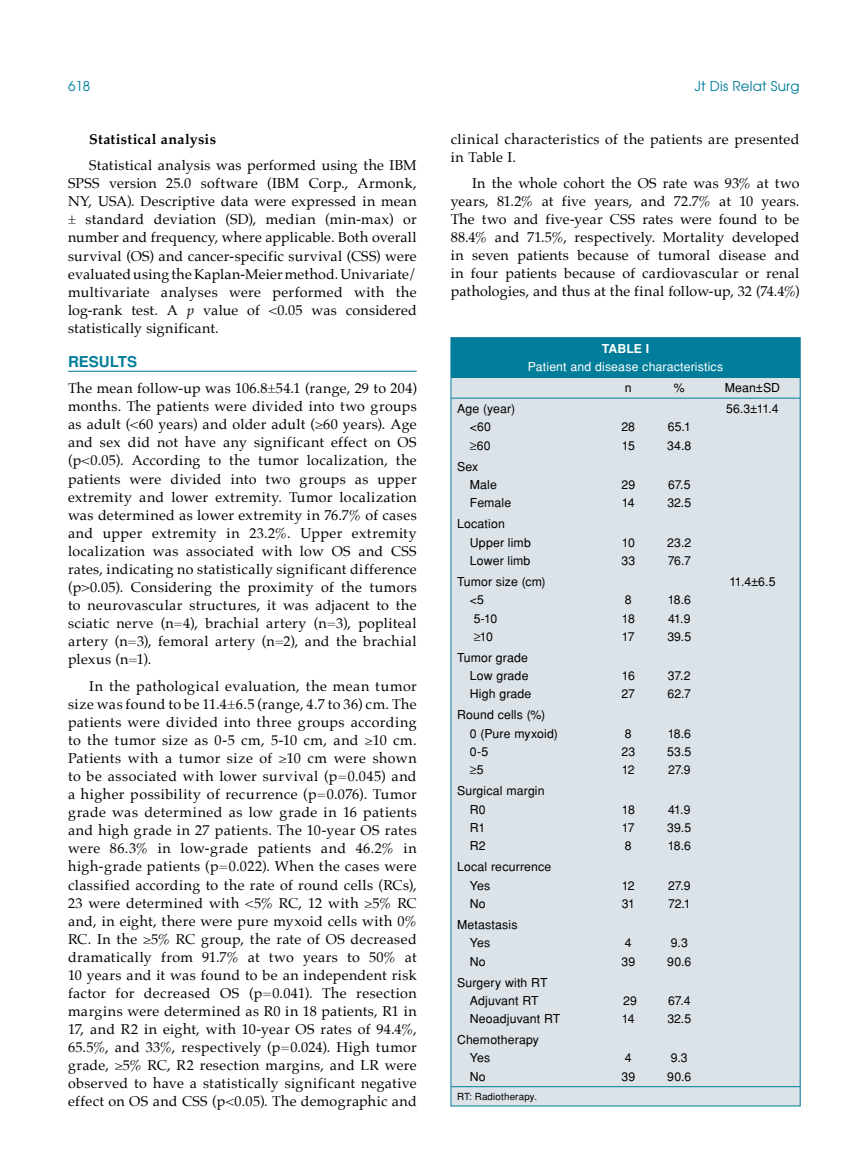
<style>
.page{position:relative;width:859px;height:1170px;background:#fff}
.page>*{position:absolute;margin:0;border:0;box-sizing:border-box;transform-origin:0 0}
.t1{font:700 15px "Helvetica Tr";letter-spacing:.005em;color:#007d9a}
.t2{font:14.25px/18px "Palatino";letter-spacing:.02em;color:#000;text-align:justify}
.t3{font:700 14.25px "Palatino";letter-spacing:.025em;color:#000}
.t4{font:13.5px "Avant Garde Tr";letter-spacing:.015em;color:#007d9a}
.t5{font:12.3px/18.3px "Helvetica Normal Tr";letter-spacing:.01em;color:#000}
.t6{font:12.3px "Helvetica Normal Tr";letter-spacing:.015em;color:#fff}
.t7{font:700 12.3px "Helvetica Tr";color:#fff}
.t8{font:9.75px "Helvetica Normal Tr";letter-spacing:.02em;color:#000}
.s1{font-style:italic}
</style>
<div class="page">
<hr style="left:68px;top:371px;width:349px;height:1px;background:#007d9a">
<div style="left:451px;top:337px;width:349px;height:768px;background:#dbe2e8"></div>
<div style="left:451px;top:338px;width:349px;height:39px;background:#007d9a"></div>
<hr style="left:451px;top:1086px;width:152px;height:1px;background:#007d9a">
<hr style="left:603px;top:1086px;width:51px;height:1px;background:#007d9a">
<hr style="left:654px;top:1086px;width:51px;height:1px;background:#007d9a">
<hr style="left:705px;top:1086px;width:95px;height:1px;background:#007d9a">
<hr style="left:451px;top:398px;width:152px;height:1px;background:#007d9a">
<hr style="left:603px;top:398px;width:51px;height:1px;background:#007d9a">
<hr style="left:654px;top:398px;width:51px;height:1px;background:#007d9a">
<hr style="left:705px;top:398px;width:95px;height:1px;background:#007d9a">
<p class="t4" style="left:68px;top:77px;width:24px">618</p>
<p class="t4" style="left:694px;top:77px;width:106px">Jt Dis Relat Surg</p>
<p class="t3" style="left:89px;top:127px;width:128px">Statistical analysis</p>
<p class="t2" style="left:68px;top:156px;width:350px;text-indent:21px">Statistical analysis was performed using the IBM SPSS version 25.0 software (IBM Corp., Armonk, NY, USA). Descriptive data were expressed in mean ± standard deviation (SD), median (min-max) or number and frequency, where applicable. Both overall survival (OS) and cancer-specific survival (CSS) were evaluated using the Kaplan-Meier method. Univariate/ multivariate analyses were performed with the log-rank test. A <span class="s1">p</span> value of &lt;0.05 was considered statistically significant.</p>
<p class="t1" style="left:68px;top:352px;width:71px">RESULTS</p>
<p class="t2" style="left:68px;top:379px;width:350px">The mean follow-up was 106.8±54.1 (range, 29 to 204) months. The patients were divided into two groups as adult (&lt;60 years) and older adult (≥60 years). Age and sex did not have any significant effect on OS (p&lt;0.05). According to the tumor localization, the patients were divided into two groups as upper extremity and lower extremity. Tumor localization was determined as lower extremity in 76.7% of cases and upper extremity in 23.2%. Upper extremity localization was associated with low OS and CSS rates, indicating no statistically significant difference (p&gt;0.05). Considering the proximity of the tumors to neurovascular structures, it was adjacent to the sciatic nerve (n=4), brachial artery (n=3), popliteal artery (n=3), femoral artery (n=2), and the brachial plexus (n=1).</p>
<p class="t2" style="left:68px;top:676px;width:350px;text-indent:21px">In the pathological evaluation, the mean tumor size was found to be 11.4±6.5 (range, 4.7 to 36) cm. The patients were divided into three groups according to the tumor size as 0-5 cm, 5-10 cm, and ≥10 cm.<br>Patients with a tumor size of ≥10 cm were shown to be associated with lower survival (p=0.045) and a higher possibility of recurrence (p=0.076). Tumor grade was determined as low grade in 16 patients and high grade in 27 patients. The 10-year OS rates were 86.3% in low-grade patients and 46.2% in high-grade patients (p=0.022). When the cases were classified according to the rate of round cells (RCs), 23 were determined with &lt;5% RC, 12 with ≥5% RC and, in eight, there were pure myxoid cells with 0% RC. In the ≥5% RC group, the rate of OS decreased dramatically from 91.7% at two years to 50% at 10 years and it was found to be an independent risk factor for decreased OS (p=0.041). The resection margins were determined as R0 in 18 patients, R1 in 17, and R2 in eight, with 10-year OS rates of 94.4%, 65.5%, and 33%, respectively (p=0.024). High tumor grade, ≥5% RC, R2 resection margins, and LR were observed to have a statistically significant negative effect on OS and CSS (p&lt;0.05). The demographic and</p>
<p class="t2" style="left:451px;top:130px;width:350px">clinical characteristics of the patients are presented in Table I.</p>
<p class="t2" style="left:451px;top:174px;width:350px;text-indent:21px">In the whole cohort the OS rate was 93% at two years, 81.2% at five years, and 72.7% at 10 years.<br>The two and five-year CSS rates were found to be 88.4% and 71.5%, respectively. Mortality developed in seven patients because of tumoral disease and in four patients because of cardiovascular or renal pathologies, and thus at the final follow-up, 32 (74.4%)</p>
<p class="t7" style="left:602px;top:341px;width:49px">Table I</p>
<p class="t6" style="left:528px;top:359px;width:197px">Patient and disease characteristics</p>
<p class="t5" style="left:625px;top:378px;width:8px">n</p>
<p class="t5" style="left:674px;top:378px;width:12px">%</p>
<p class="t5" style="left:725px;top:378px;width:57px">Mean±SD</p>
<p class="t5" style="left:470px;top:399px;width:47px;text-indent:-13px">Age (year) &lt;60<br>≥60</p>
<p class="t5" style="left:726px;top:399px;width:54px">56.3±11.4</p>
<p class="t5" style="left:621px;top:418px;width:15px">28<br>15</p>
<p class="t5" style="left:667px;top:418px;width:26px">65.1<br>34.8</p>
<p class="t5" style="left:470px;top:457px;width:43px;text-indent:-13px">Sex<br>Male<br>Female</p>
<p class="t5" style="left:621px;top:475px;width:15px">29<br>14</p>
<p class="t5" style="left:667px;top:475px;width:25px">67.5<br>32.5</p>
<p class="t5" style="left:470px;top:514px;width:62px;text-indent:-13px">Location<br>Upper limb<br>Lower limb</p>
<p class="t5" style="left:621px;top:533px;width:15px">10<br>33</p>
<p class="t5" style="left:667px;top:533px;width:26px">23.2<br>76.7</p>
<p class="t5" style="left:457px;top:572px;width:90px">Tumor size (cm)</p>
<p class="t5" style="left:470px;top:590px;width:16px">&lt;5</p>
<p class="t5" style="left:474px;top:609px;width:25px">5-10</p>
<p class="t5" style="left:474px;top:627px;width:21px">≥10</p>
<p class="t5" style="left:729px;top:572px;width:48px">11.4±6.5</p>
<p class="t5" style="left:622px;top:590px;width:15px">8<br>18<br>17</p>
<p class="t5" style="left:667px;top:590px;width:26px;text-align:justify">18.6<br>41.9<br>39.5</p>
<p class="t5" style="left:470px;top:648px;width:63px;text-indent:-13px">Tumor grade<br>Low grade<br>High grade</p>
<p class="t5" style="left:621px;top:666px;width:15px">16<br>27</p>
<p class="t5" style="left:668px;top:666px;width:25px">37.2<br>62.7</p>
<p class="t5" style="left:470px;top:706px;width:90px;text-indent:-13px">Round cells (%)<br>0 (Pure myxoid)<br>0-5<br>≥5</p>
<p class="t5" style="left:621px;top:724px;width:15px">8<br>23<br>12</p>
<p class="t5" style="left:667px;top:724px;width:26px;text-align:justify">18.6<br>53.5<br>27.9</p>
<p class="t5" style="left:470px;top:781px;width:76px;text-indent:-13px">Surgical margin<br>R0<br>R1<br>R2</p>
<p class="t5" style="left:622px;top:800px;width:15px;text-align:justify">18<br>17<br>8</p>
<p class="t5" style="left:667px;top:800px;width:26px;text-align:justify">41.9<br>39.5<br>18.6</p>
<p class="t5" style="left:470px;top:857px;width:83px;text-indent:-13px">Local recurrence<br>Yes<br>No</p>
<p class="t5" style="left:622px;top:876px;width:15px">12<br>31</p>
<p class="t5" style="left:668px;top:876px;width:24px">27.9<br>72.1</p>
<p class="t5" style="left:470px;top:915px;width:49px;text-indent:-13px">Metastasis<br>Yes<br>No</p>
<p class="t5" style="left:621px;top:933px;width:15px">4<br>39</p>
<p class="t5" style="left:667px;top:933px;width:25px">9.3<br>90.6</p>
<p class="t5" style="left:470px;top:972px;width:92px;text-indent:-13px">Surgery with RT<br>Adjuvant RT<br>Neoadjuvant RT</p>
<p class="t5" style="left:622px;top:991px;width:17px">29<br>14</p>
<p class="t5" style="left:667px;top:991px;width:25px">67.4<br>32.5</p>
<p class="t5" style="left:470px;top:1030px;width:71px;text-indent:-13px">Chemotherapy<br>Yes<br>No</p>
<p class="t5" style="left:621px;top:1048px;width:15px">4<br>39</p>
<p class="t5" style="left:667px;top:1048px;width:25px">9.3<br>90.6</p>
<p class="t8" style="left:457px;top:1090px;width:81px">RT: Radiotherapy.</p>
</div>
